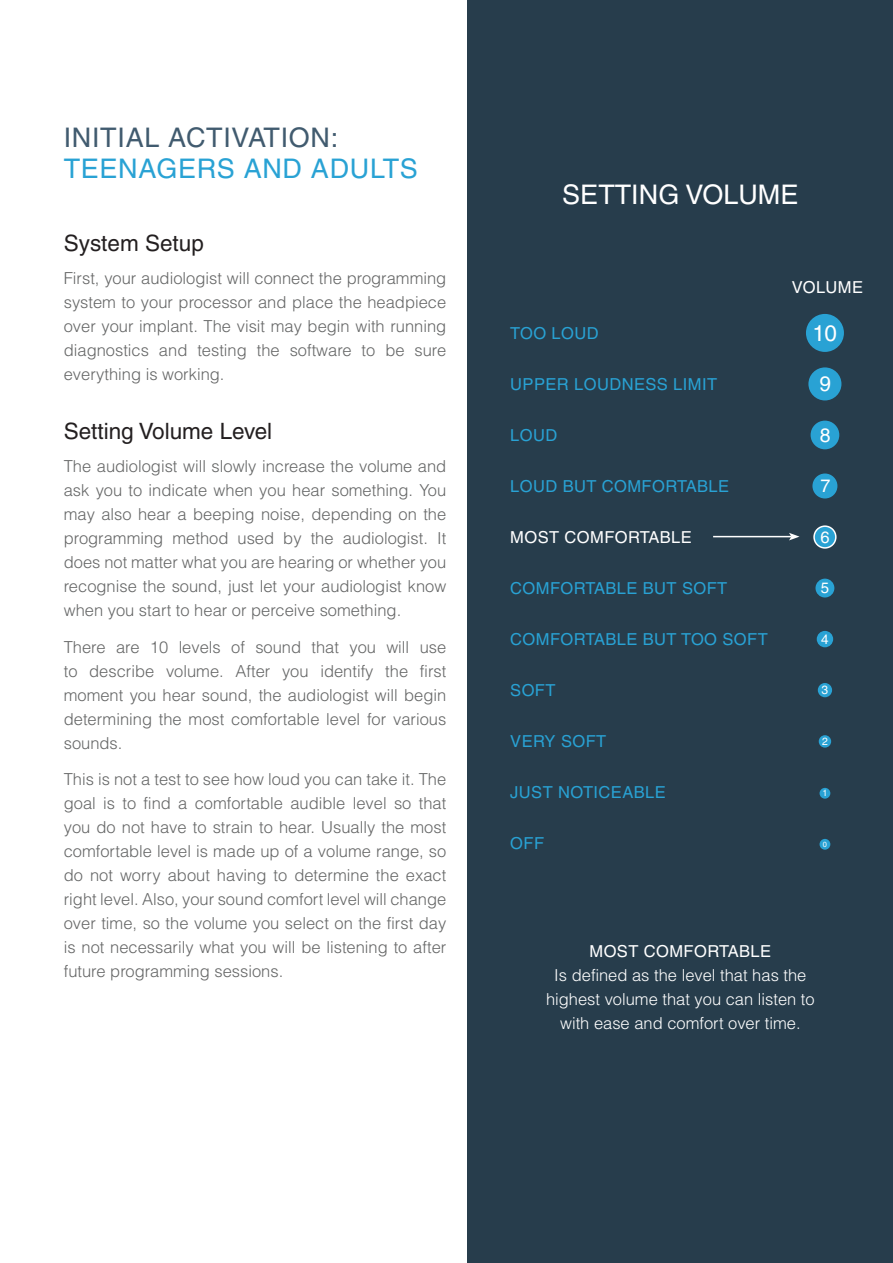
<style>
.page{position:relative;width:893px;height:1263px;background:#fff}
.page>*{position:absolute;margin:0;border:0;box-sizing:border-box;transform-origin:0 0}
.t1{font:27px/31.5px "Helvetica LT Pro";letter-spacing:.025em;color:#415b6f}
.t2{font:27px "Helvetica LT Pro";color:#fff}
.t3{font:22.5px "Helvetica LT Pro";color:#231f20}
.t4{font:22.5px "Helvetica LT Pro";color:#fff}
.t5{font:21px "Helvetica LT Pro";color:#fff}
.t6{font:19.5px "Helvetica LT Pro";color:#fff}
.t7{font:18px "Helvetica LT Pro";color:#fff}
.t8{font:300 16.5px/24px "Helvetica LT Pro";color:#656666;text-align:justify}
.t9{font:16.5px "Helvetica LT Pro";letter-spacing:.025em;color:#29a2d4}
.t10{font:300 16.5px/24px "Helvetica LT Pro";color:#fff;text-align:center}
.t11{font:16.5px "Helvetica LT Pro";letter-spacing:.025em;color:#fff}
.t12{font:15px "Helvetica LT Pro";color:#fff}
.t13{font:13.5px "Helvetica LT Pro";color:#fff}
.t14{font:12px "Helvetica LT Pro";color:#fff}
.t15{font:10.5px "Helvetica LT Pro";color:#fff}
.t16{font:9px "Helvetica LT Pro";color:#fff}
.t17{font:7.5px "Helvetica LT Pro";color:#fff}
.s1{color:#29a2d4}
.s2{font-weight:400}
</style>
<div class="page">
<div style="left:468px;top:0;width:425px;height:1263px;background:#273d4c"></div>
<div style="left:806px;top:314px;width:38px;height:38px;background:#29a2d4;border-radius:50%"></div>
<div style="left:808px;top:367px;width:33px;height:33px;background:#29a2d4;border-radius:50%"></div>
<div style="left:811px;top:421px;width:28px;height:28px;background:#29a2d4;border-radius:50%"></div>
<div style="left:812px;top:473px;width:25px;height:25px;background:#29a2d4;border-radius:50%"></div>
<div style="left:814px;top:526px;width:22px;height:22px;background:#29a2d4;border-radius:50%"></div>
<div style="left:813px;top:525px;width:23px;height:24px;border:2px solid #fff;border-radius:50%"></div>
<div style="left:815px;top:579px;width:19px;height:18px;background:#29a2d4;border-radius:50%"></div>
<div style="left:817px;top:631px;width:16px;height:16px;background:#29a2d4;border-radius:50%"></div>
<div style="left:818px;top:683px;width:14px;height:14px;background:#29a2d4;border-radius:50%"></div>
<div style="left:819px;top:735px;width:12px;height:13px;background:#29a2d4;border-radius:50%"></div>
<div style="left:819px;top:788px;width:11px;height:11px;background:#29a2d4;border-radius:50%"></div>
<div style="left:819px;top:839px;width:11px;height:11px;background:#29a2d4;border-radius:50%"></div>
<hr style="left:713px;top:536px;width:78px;height:1px;background:#fff">
<svg style="left:789px;top:533px;width:10px;height:7px"></svg>
<p class="t1" style="left:64px;top:122px;width:356px">INITIAL ACTIVATION:<br><span class="s1">TEENAGERS AND ADULTS</span></p>
<p class="t3" style="left:64px;top:230px;width:142px">System Setup</p>
<p class="t8" style="left:64px;top:265px;width:384px">First, your audiologist will connect the programming system to your processor and place the headpiece over your implant. The visit may begin with running diagnostics and testing the software to be sure everything is working.</p>
<p class="t3" style="left:64px;top:418px;width:210px">Setting Volume Level</p>
<p class="t8" style="left:64px;top:454px;width:384px">The audiologist will slowly increase the volume and ask you to indicate when you hear something. You may also hear a beeping noise, depending on the programming method used by the audiologist. It does not matter what you are hearing or whether you recognise the sound, just let your audiologist know when you start to hear or perceive something.</p>
<p class="t8" style="left:64px;top:634px;width:384px">There are 10 levels of sound that you will use to describe volume. After you identify the first moment you hear sound, the audiologist will begin determining the most comfortable level for various sounds.</p>
<p class="t8" style="left:64px;top:767px;width:384px">This is not a test to see how loud you can take it. The goal is to find a comfortable audible level so that you do not have to strain to hear. Usually the most comfortable level is made up of a volume range, so do not worry about having to determine the exact right level. Also, your sound comfort level will change over time, so the volume you select on the first day is not necessarily what you will be listening to after future programming sessions.</p>
<p class="t2" style="left:562px;top:179px;width:238px">SETTING VOLUME</p>
<p class="t11" style="left:792px;top:277px;width:73px">VOLUME</p>
<p class="t9" style="left:510px;top:323px;width:90px">TOO LOUD</p>
<p class="t4" style="left:812px;top:320px;width:26px">10</p>
<p class="t9" style="left:510px;top:374px;width:208px">UPPER LOUDNESS LIMIT</p>
<p class="t5" style="left:819px;top:372px;width:13px">9</p>
<p class="t9" style="left:510px;top:425px;width:49px">LOUD</p>
<p class="t6" style="left:820px;top:424px;width:12px">8</p>
<p class="t9" style="left:510px;top:477px;width:220px">LOUD BUT COMFORTABLE</p>
<p class="t7" style="left:820px;top:476px;width:12px">7</p>
<p class="t11" style="left:510px;top:528px;width:183px">MOST COMFORTABLE</p>
<p class="t11" style="left:820px;top:528px;width:11px">6</p>
<p class="t9" style="left:510px;top:579px;width:218px">COMFORTABLE BUT SOFT</p>
<p class="t12" style="left:821px;top:579px;width:10px">5</p>
<p class="t9" style="left:510px;top:630px;width:259px">COMFORTABLE BUT TOO SOFT</p>
<p class="t13" style="left:821px;top:631px;width:9px">4</p>
<p class="t9" style="left:510px;top:681px;width:47px">SOFT</p>
<p class="t14" style="left:822px;top:683px;width:8px">3</p>
<p class="t9" style="left:510px;top:732px;width:97px">VERY SOFT</p>
<p class="t15" style="left:822px;top:735px;width:7px">2</p>
<p class="t9" style="left:510px;top:783px;width:157px">JUST NOTICEABLE</p>
<p class="t16" style="left:822px;top:788px;width:7px">1</p>
<p class="t9" style="left:510px;top:834px;width:35px">OFF</p>
<p class="t17" style="left:823px;top:840px;width:6px">0</p>
<p class="t10" style="left:546px;top:939px;width:270px"><span class="s2">MOST COMFORTABLE<br></span>Is defined as the level that has the highest volume that you can listen to with ease and comfort over time.</p>
</div>
